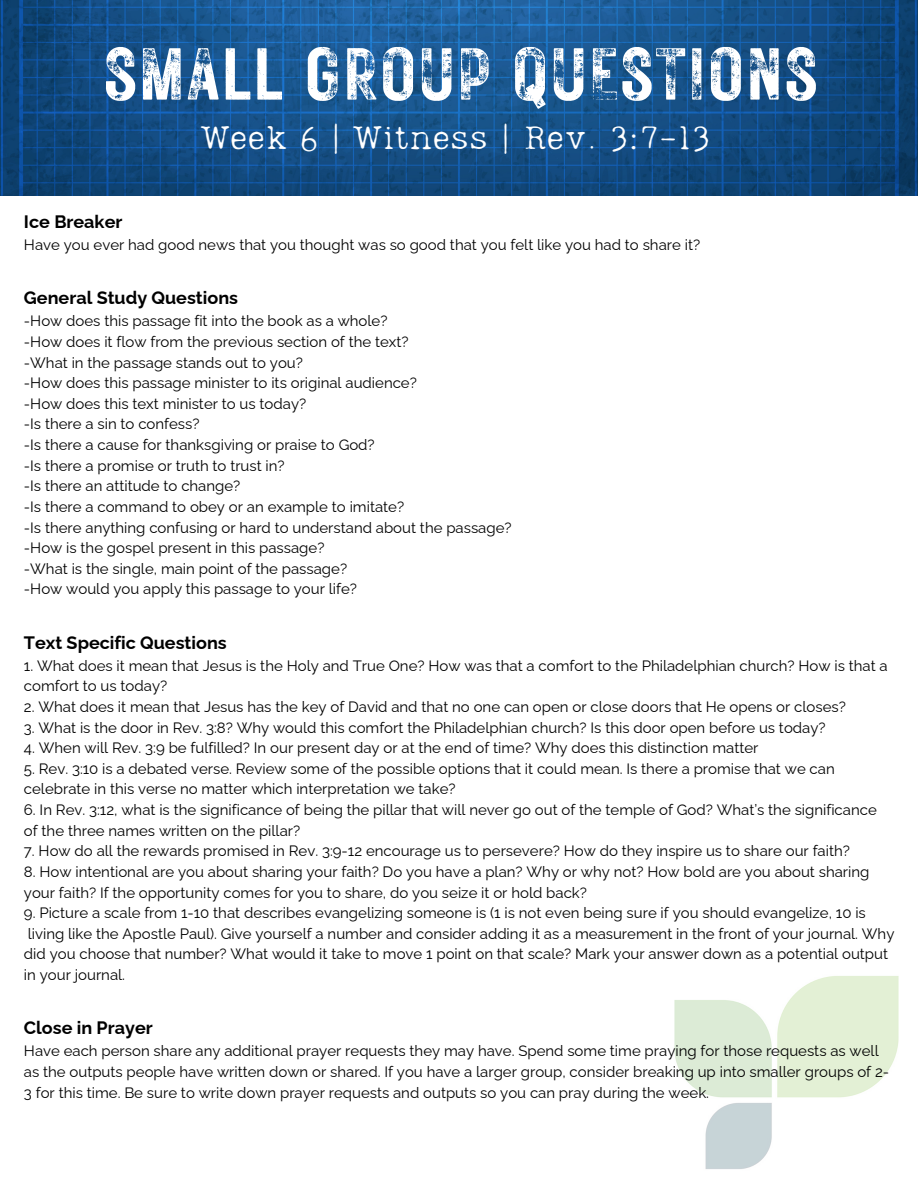
<style>
.page{position:relative;width:918px;height:1188px;background:#fff}
.page>*{position:absolute;margin:0;border:0;box-sizing:border-box;transform-origin:0 0}
.t1{font:73.5px "Rustic Printed Stamp";color:#fff}
.t2{font:33px "Lumios TW Old";color:#fff}
.t3{font:700 18px "Raleway";color:#000}
.t4{font:15px/20.7px "Raleway";color:#000}
</style>
<div class="page">
<img style="left:0;top:0;width:918px;height:195px">
<img style="left:674px;top:976px;width:225px;height:193px">
<p class="t1" style="left:103px;top:25px;width:717px">SMALL GROUP QUESTIONS</p>
<p class="t2" style="left:201px;top:115px;width:511px">Week 6 | Witness | Rev. 3:7-13</p>
<h1 class="t3" style="left:24px;top:211px;width:100px">Ice Breaker</h1>
<h2 class="t4" style="left:24px;top:234px;width:678px">Have you ever had good news that you thought was so good that you felt like you had to share it?</h2>
<p class="t3" style="left:24px;top:287px;width:216px">General Study Questions</p>
<p class="t4" style="left:24px;top:311px;width:365px">-How does this passage fit into the book as a whole?</p>
<p class="t4" style="left:24px;top:331px;width:386px">-How does it flow from the previous section of the text?</p>
<p class="t4" style="left:24px;top:352px;width:281px">-What in the passage stands out to you?</p>
<p class="t4" style="left:24px;top:372px;width:394px">-How does this passage minister to its original audience?</p>
<p class="t4" style="left:24px;top:393px;width:284px">-How does this text minister to us today?</p>
<p class="t4" style="left:24px;top:414px;width:177px">-Is there a sin to confess?</p>
<p class="t4" style="left:24px;top:434px;width:352px">-Is there a cause for thanksgiving or praise to God?</p>
<p class="t4" style="left:24px;top:455px;width:262px">-Is there a promise or truth to trust in?</p>
<p class="t4" style="left:24px;top:476px;width:218px">-Is there an attitude to change?</p>
<p class="t4" style="left:24px;top:496px;width:382px">-Is there a command to obey or an example to imitate?</p>
<p class="t4" style="left:24px;top:517px;width:489px">-Is there anything confusing or hard to understand about the passage?</p>
<p class="t4" style="left:24px;top:538px;width:302px">-How is the gospel present in this passage?</p>
<p class="t4" style="left:24px;top:558px;width:325px">-What is the single, main point of the passage?</p>
<p class="t4" style="left:24px;top:579px;width:335px">-How would you apply this passage to your life?</p>
<p class="t3" style="left:24px;top:632px;width:204px">Text Specific Questions</p>
<p class="t4" style="left:24px;top:655px;width:865px">1. What does it mean that Jesus is the Holy and True One? How was that a comfort to the Philadelphian church? How is that a comfort to us today?</p>
<p class="t4" style="left:24px;top:696px;width:824px">2. What does it mean that Jesus has the key of David and that no one can open or close doors that He opens or closes?</p>
<p class="t4" style="left:24px;top:717px;width:803px">3. What is the door in Rev. 3:8? Why would this comfort the Philadelphian church? Is this door open before us today?</p>
<p class="t4" style="left:24px;top:738px;width:736px">4. When will Rev. 3:9 be fulfilled? In our present day or at the end of time? Why does this distinction matter</p>
<p class="t4" style="left:24px;top:758px;width:812px">5. Rev. 3:10 is a debated verse. Review some of the possible options that it could mean. Is there a promise that we can celebrate in this verse no matter which interpretation we take?</p>
<p class="t4" style="left:24px;top:799px;width:854px">6. In Rev. 3:12, what is the significance of being the pillar that will never go out of the temple of God? What’s the significance of the three names written on the pillar?</p>
<p class="t4" style="left:24px;top:841px;width:828px">7. How do all the rewards promised in Rev. 3:9-12 encourage us to persevere? How do they inspire us to share our faith?</p>
<p class="t4" style="left:24px;top:861px;width:847px">8. How intentional are you about sharing your faith? Do you have a plan? Why or why not? How bold are you about sharing your faith? If the opportunity comes for you to share, do you seize it or hold back?</p>
<p class="t4" style="left:24px;top:903px;width:872px">9. Picture a scale from 1-10 that describes evangelizing someone is (1 is not even being sure if you should evangelize, 10 is living like the Apostle Paul). Give yourself a number and consider adding it as a measurement in the front of your journal. Why did you choose that number? What would it take to move 1 point on that scale? Mark your answer down as a potential output in your journal.</p>
<p class="t3" style="left:24px;top:1017px;width:130px">Close in Prayer</p>
<p class="t4" style="left:24px;top:1041px;width:867px">Have each person share any additional prayer requests they may have. Spend some time praying for those requests as well as the outputs people have written down or shared. If you have a larger group, consider breaking up into smaller groups of 2-<br>3 for this time. Be sure to write down prayer requests and outputs so you can pray during the week.</p>
</div>
